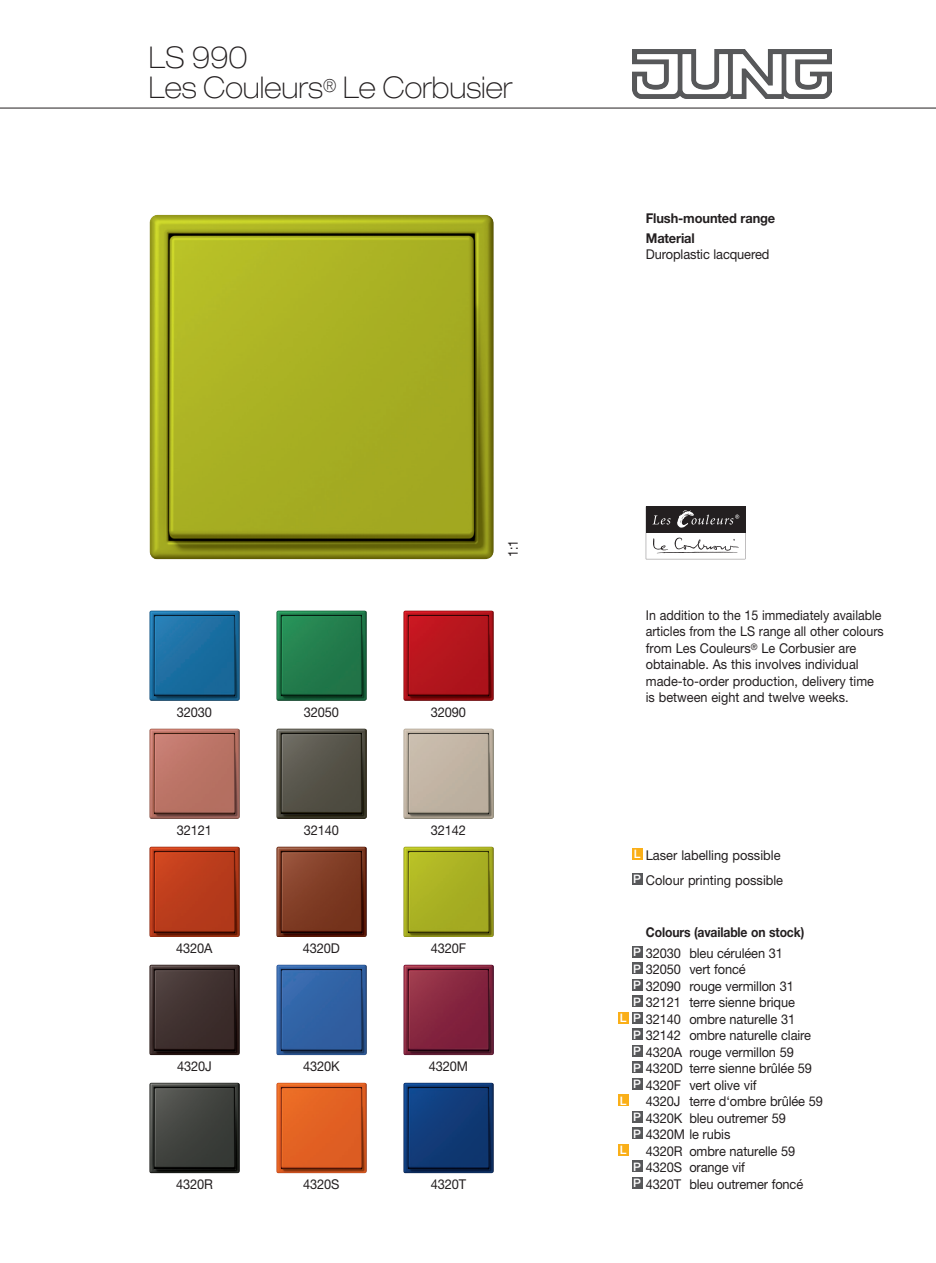
<style>
.page{position:relative;width:936px;height:1263px;background:#fff}
.page>*{position:absolute;margin:0;border:0;box-sizing:border-box;transform-origin:0 0}
.HEAD{font:100 expanded 30px "Helvetica Neue LT Pro";color:#231f20;scale:.92 1}
.HEAD-2{font:100 expanded 30px "Helvetica Neue LT Pro";color:#231f20;scale:.95 1}
.Information{font:13.5px "Helvetica Neue LT Pro";letter-spacing:-.01em;color:#231f20;scale:.95 1}
.Information-2{font:13.5px/16.5px "Helvetica Neue LT Pro";letter-spacing:-.01em;color:#231f20;scale:.92 1}
.Information-3{font:13.5px/16.5px "Helvetica Neue LT Pro";letter-spacing:-.01em;color:#231f20;scale:.94 1}
.HEAD-3{font:700 13.5px "Helvetica Neue LT Pro";letter-spacing:-.01em;color:#231f20;scale:.95 1}
.HEAD-4{font:700 13.5px "Helvetica Neue LT Pro";letter-spacing:-.01em;color:#231f20;scale:.9 1}
.Information-4{font:13.5px "Helvetica Neue LT Pro";letter-spacing:-.01em;color:#231f20;scale:.9 1}
.t1{font:500 11.7px "Helvetica Neue LT Pro";color:#fff}
</style>
<div class="page">
<img style="left:632px;top:49px;width:199px;height:49px">
<hr style="left:0;top:108px;width:935px;height:1px;background:#231f20">
<div style="left:631px;top:848px;width:11px;height:12px;background:#faaf18"></div>
<div style="left:631px;top:873px;width:11px;height:11px;background:#57585a"></div>
<img style="left:149px;top:610px;width:91px;height:91px">
<img style="left:276px;top:610px;width:91px;height:91px">
<img style="left:403px;top:610px;width:90px;height:91px">
<div style="left:631px;top:946px;width:11px;height:12px;background:#57585a"></div>
<img style="left:149px;top:728px;width:91px;height:91px">
<img style="left:276px;top:728px;width:91px;height:91px">
<img style="left:403px;top:728px;width:91px;height:91px">
<img style="left:149px;top:846px;width:91px;height:91px">
<img style="left:276px;top:846px;width:91px;height:91px">
<img style="left:403px;top:846px;width:90px;height:91px">
<img style="left:149px;top:964px;width:91px;height:91px">
<img style="left:276px;top:964px;width:91px;height:91px">
<img style="left:403px;top:964px;width:91px;height:91px">
<img style="left:149px;top:1082px;width:91px;height:91px">
<img style="left:276px;top:1082px;width:91px;height:91px">
<img style="left:403px;top:1082px;width:90px;height:91px">
<div style="left:617px;top:1012px;width:11px;height:12px;background:#faaf18"></div>
<div style="left:631px;top:962px;width:11px;height:12px;background:#57585a"></div>
<div style="left:631px;top:979px;width:11px;height:12px;background:#57585a"></div>
<div style="left:631px;top:995px;width:11px;height:12px;background:#57585a"></div>
<div style="left:631px;top:1012px;width:11px;height:12px;background:#57585a"></div>
<div style="left:631px;top:1028px;width:11px;height:12px;background:#57585a"></div>
<div style="left:631px;top:1045px;width:11px;height:12px;background:#57585a"></div>
<div style="left:631px;top:1061px;width:11px;height:12px;background:#57585a"></div>
<div style="left:631px;top:1078px;width:11px;height:12px;background:#57585a"></div>
<div style="left:631px;top:1111px;width:11px;height:12px;background:#57585a"></div>
<div style="left:631px;top:1127px;width:11px;height:12px;background:#57585a"></div>
<div style="left:631px;top:1160px;width:11px;height:12px;background:#57585a"></div>
<div style="left:631px;top:1177px;width:11px;height:12px;background:#57585a"></div>
<div style="left:617px;top:1094px;width:11px;height:12px;background:#faaf18"></div>
<div style="left:617px;top:1144px;width:11px;height:12px;background:#faaf18"></div>
<img style="left:149px;top:215px;width:345px;height:344px">
<svg style="left:645px;top:506px;width:100px;height:53px"></svg>
<p class="HEAD-2" style="left:149px;top:39px;width:105px">LS 990</p>
<p class="HEAD" style="left:149px;top:69px;width:397px">Les Couleurs<sup>®</sup> Le Corbusier</p>
<p class="HEAD-3" style="left:645px;top:210px;width:138px">Flush-mounted range</p>
<p class="HEAD-3" style="left:645px;top:230px;width:53px">Material</p>
<p class="Information" style="left:645px;top:247px;width:132px">Duroplastic lacquered</p>
<p class="Information-4" style="left:505px;top:557px;width:20px;rotate:-90deg">1:1</p>
<p class="Information" style="left:177px;top:704px;width:38px">32030</p>
<p class="Information" style="left:304px;top:704px;width:38px">32050</p>
<p class="Information" style="left:431px;top:704px;width:38px">32090</p>
<p class="Information" style="left:177px;top:822px;width:38px">32121</p>
<p class="Information" style="left:304px;top:822px;width:38px">32140</p>
<p class="Information" style="left:431px;top:822px;width:38px">32142</p>
<p class="Information" style="left:176px;top:940px;width:40px">4320A</p>
<p class="Information" style="left:303px;top:940px;width:40px">4320D</p>
<p class="Information" style="left:430px;top:940px;width:39px">4320F</p>
<p class="Information" style="left:177px;top:1058px;width:38px">4320J</p>
<p class="Information" style="left:303px;top:1058px;width:40px">4320K</p>
<p class="Information" style="left:429px;top:1058px;width:43px">4320M</p>
<p class="Information" style="left:176px;top:1176px;width:40px">4320R</p>
<p class="Information" style="left:303px;top:1176px;width:40px">4320S</p>
<p class="Information" style="left:430px;top:1176px;width:39px">4320T</p>
<p class="Information-2" style="left:645px;top:606px;width:260px">In addition to the 15 immediately available articles from the LS range all other colours from Les Couleurs<sup>®</sup> Le Corbusier are</p>
<p class="Information-3" style="left:645px;top:656px;width:244px">obtainable. As this involves individual made-to-order production, delivery time</p>
<p class="Information-3" style="left:645px;top:689px;width:217px">is between eight and twelve weeks.</p>
<p class="t1" style="left:633px;top:847px;width:8px">L</p>
<p class="t1" style="left:633px;top:871px;width:9px">P</p>
<p class="Information" style="left:645px;top:847px;width:143px">Laser labelling possible</p>
<p class="Information" style="left:645px;top:872px;width:146px">Colour printing possible</p>
<p class="HEAD-4" style="left:645px;top:924px;width:177px">Colours (available on stock)</p>
<p class="Information" style="left:645px;top:945px;width:146px">32030 bleu céruléen 31</p>
<p class="Information" style="left:645px;top:961px;width:107px">32050 vert foncé</p>
<p class="Information" style="left:645px;top:978px;width:157px">32090 rouge vermillon 31</p>
<p class="Information" style="left:645px;top:994px;width:158px">32121 terre sienne brique</p>
<p class="Information" style="left:645px;top:1011px;width:159px">32140 ombre naturelle 31</p>
<p class="Information" style="left:645px;top:1027px;width:175px">32142 ombre naturelle claire</p>
<p class="Information" style="left:645px;top:1044px;width:157px">4320A rouge vermillon 59</p>
<p class="Information" style="left:645px;top:1060px;width:176px">4320D terre sienne brûlée 59</p>
<p class="Information" style="left:645px;top:1077px;width:118px">4320F vert olive vif</p>
<p class="Information" style="left:645px;top:1093px;width:188px">4320J terre d‘ombre brûlée 59</p>
<p class="Information" style="left:645px;top:1110px;width:149px">4320K bleu outremer 59</p>
<p class="Information" style="left:645px;top:1126px;width:90px">4320M le rubis</p>
<p class="Information" style="left:645px;top:1143px;width:159px">4320R ombre naturelle 59</p>
<p class="Information" style="left:645px;top:1159px;width:106px">4320S orange vif</p>
<p class="Information" style="left:645px;top:1176px;width:167px">4320T bleu outremer foncé</p>
<p class="t1" style="left:633px;top:945px;width:9px">P</p>
<p class="t1" style="left:633px;top:961px;width:9px">P</p>
<p class="t1" style="left:633px;top:978px;width:9px">P</p>
<p class="t1" style="left:633px;top:994px;width:9px">P</p>
<p class="t1" style="left:633px;top:1011px;width:9px">P</p>
<p class="t1" style="left:633px;top:1027px;width:9px">P</p>
<p class="t1" style="left:633px;top:1044px;width:9px">P</p>
<p class="t1" style="left:633px;top:1060px;width:9px">P</p>
<p class="t1" style="left:633px;top:1077px;width:9px">P</p>
<p class="t1" style="left:633px;top:1110px;width:9px">P</p>
<p class="t1" style="left:633px;top:1126px;width:9px">P</p>
<p class="t1" style="left:633px;top:1159px;width:9px">P</p>
<p class="t1" style="left:633px;top:1176px;width:9px">P</p>
<p class="t1" style="left:619px;top:1011px;width:8px">L</p>
<p class="t1" style="left:619px;top:1093px;width:8px">L</p>
<p class="t1" style="left:619px;top:1143px;width:8px">L</p>
</div>
